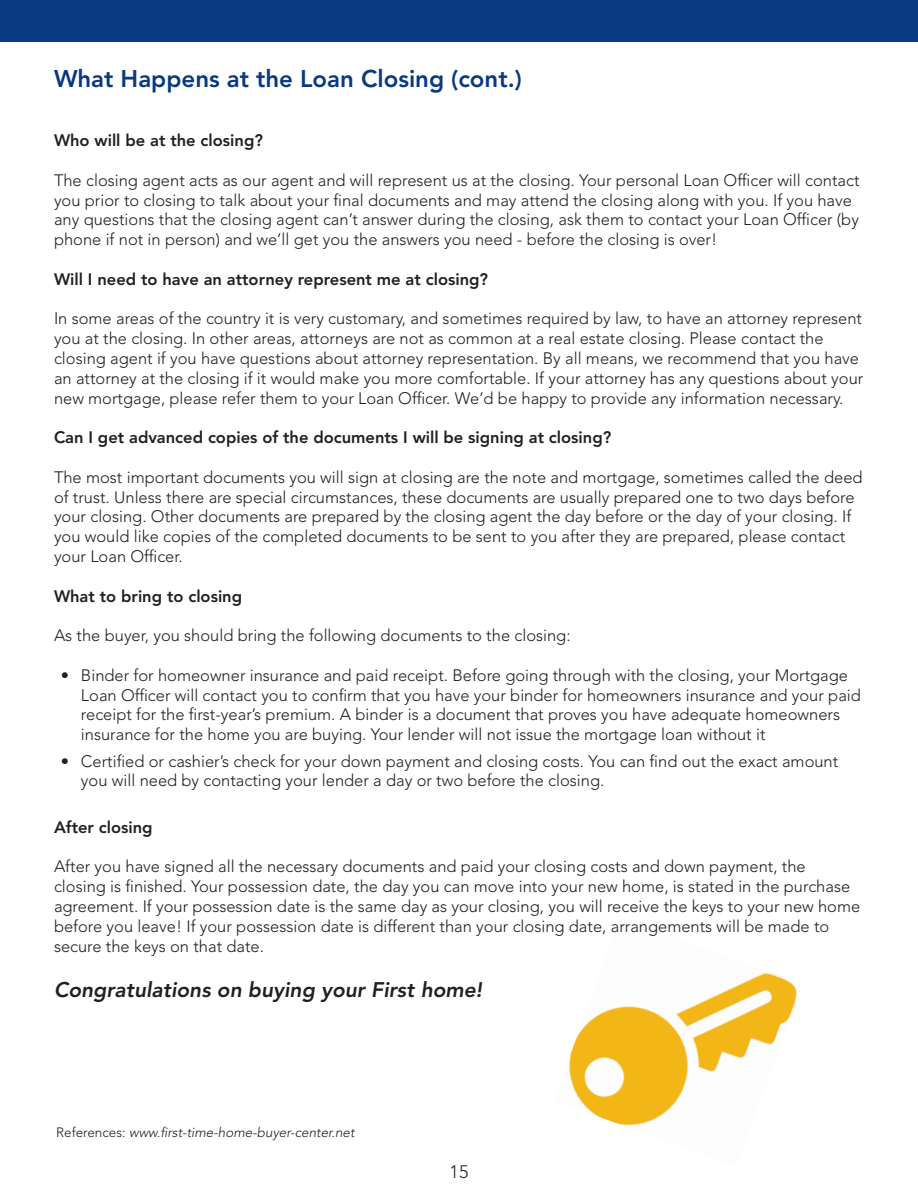
<style>
.page{position:relative;width:918px;height:1188px;background:#fff}
.page>*{position:absolute;margin:0;border:0;box-sizing:border-box;transform-origin:0 0}
.t1{font:800 24px "Avenir LT Std";color:#083981}
.t2{font:italic 800 21px "Avenir LT Std";color:#231f20}
.t3{font:300 18px "Avenir LT Std";color:#231f20}
.t4{font:300 16.5px/19.8px "Avenir LT Std";color:#231f20}
.t5{font:800 16.5px "Avenir LT Std";color:#231f20}
.t6{font:italic 300 13.5px "Avenir LT Std";color:#231f20}
.s1{font-style:normal}
</style>
<div class="page">
<img style="left:569px;top:972px;width:228px;height:154px">
<div style="left:0;top:0;width:918px;height:41px;background:#083981"></div>
<h1 class="t1" style="left:54px;top:64px;width:469px">What Happens at the Loan Closing (cont.)</h1>
<p class="t5" style="left:54px;top:131px;width:211px">Who will be at the closing?</p>
<p class="t4" style="left:54px;top:170px;width:807px">The closing agent acts as our agent and will represent us at the closing. Your personal Loan Officer will contact you prior to closing to talk about your final documents and may attend the closing along with you. If you have any questions that the closing agent can’t answer during the closing, ask them to contact your Loan Officer (by phone if not in person) and we’ll get you the answers you need - before the closing is over!</p>
<p class="t5" style="left:54px;top:269px;width:436px">Will I need to have an attorney represent me at closing?</p>
<p class="t4" style="left:54px;top:309px;width:811px">In some areas of the country it is very customary, and sometimes required by law, to have an attorney represent you at the closing. In other areas, attorneys are not as common at a real estate closing. Please contact the closing agent if you have questions about attorney representation. By all means, we recommend that you have an attorney at the closing if it would make you more comfortable. If your attorney has any questions about your new mortgage, please refer them to your Loan Officer. We’d be happy to provide any information necessary.</p>
<p class="t5" style="left:54px;top:428px;width:559px">Can I get advanced copies of the documents I will be signing at closing?</p>
<p class="t4" style="left:54px;top:467px;width:810px">The most important documents you will sign at closing are the note and mortgage, sometimes called the deed of trust. Unless there are special circumstances, these documents are usually prepared one to two days before your closing. Other documents are prepared by the closing agent the day before or the day of your closing. If you would like copies of the completed documents to be sent to you after they are prepared, please contact your Loan Officer.</p>
<p class="t5" style="left:54px;top:586px;width:190px">What to bring to closing</p>
<p class="t4" style="left:54px;top:626px;width:518px">As the buyer, you should bring the following documents to the closing:</p>
<p class="t4" style="left:81px;top:665px;width:781px;text-indent:-20px">• Binder for homeowner insurance and paid receipt. Before going through with the closing, your Mortgage Loan Officer will contact you to confirm that you have your binder for homeowners insurance and your paid receipt for the first-year’s premium. A binder is a document that proves you have adequate homeowners insurance for the home you are buying. Your lender will not issue the mortgage loan without it</p>
<p class="t4" style="left:81px;top:751px;width:759px;text-indent:-20px">• Certified or cashier’s check for your down payment and closing costs. You can find out the exact amount you will need by contacting your lender a day or two before the closing.</p>
<p class="t5" style="left:54px;top:817px;width:100px">After closing</p>
<p class="t4" style="left:54px;top:857px;width:808px">After you have signed all the necessary documents and paid your closing costs and down payment, the closing is finished. Your possession date, the day you can move into your new home, is stated in the purchase agreement. If your possession date is the same day as your closing, you will receive the keys to your new home before you leave! If your possession date is different than your closing date, arrangements will be made to secure the keys on that date.</p>
<p class="t2" style="left:54px;top:977px;width:430px">Congratulations on buying your First home!</p>
<p class="t6" style="left:56px;top:1125px;width:300px"><span class="s1">References:</span> www.first-time-home-buyer-center.net</p>
<p class="t3" style="left:450px;top:1161px;width:20px">15</p>
</div>
